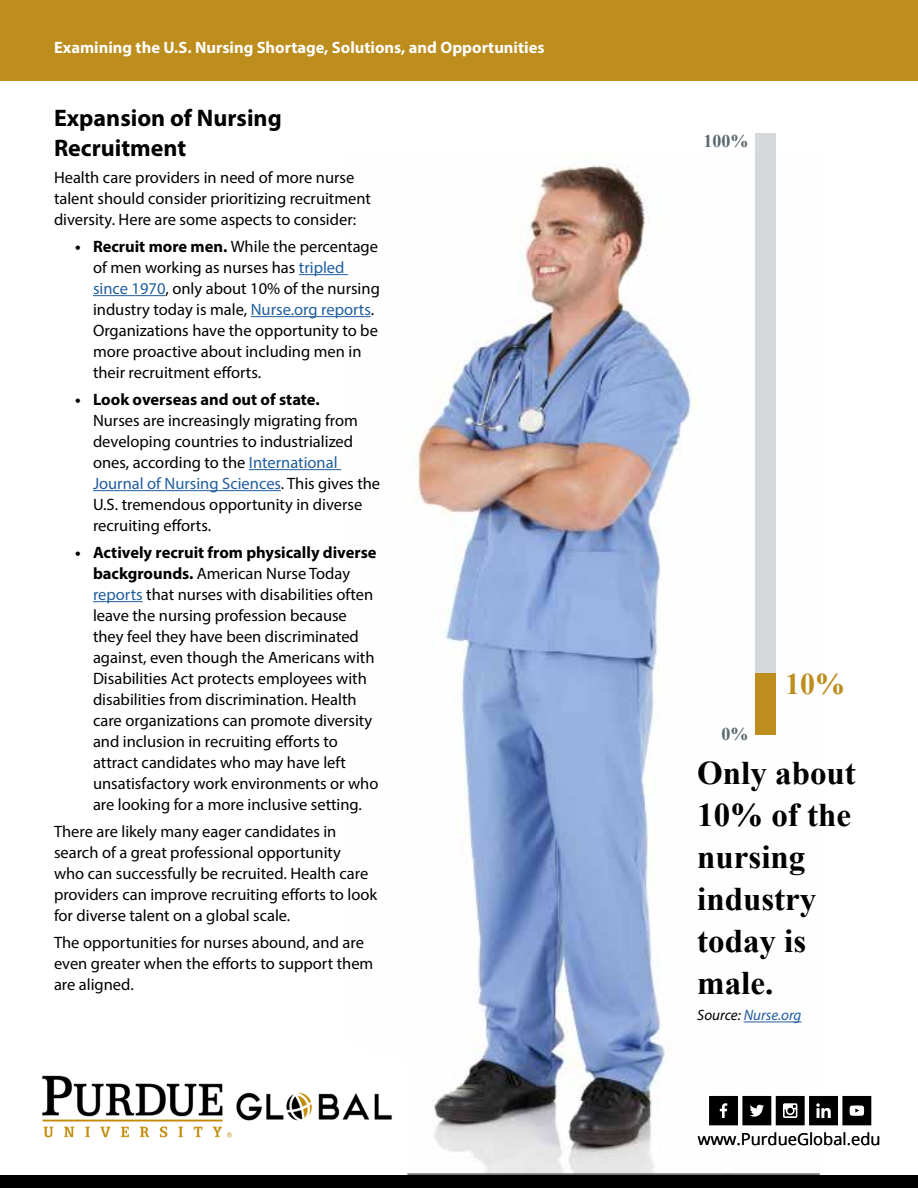
<style>
.page{position:relative;width:918px;height:1188px;background:#fff}
.page>*{position:absolute;margin:0;border:0;box-sizing:border-box;transform-origin:0 0}
.t1{font:700 33px/42px "Times New Roman";color:#000}
.t2{font:700 30px "Times New Roman";color:#bd8d1e}
.t3{font:700 24px/30px "Myriad Pro";color:#000}
.t4{font:700 18px "Times New Roman";color:#5b6870}
.t5{font:16.5px/21px "Myriad Pro";color:#000}
.t6{font:700 16.5px "Myriad Pro";color:#fff}
.t7{font:700 16.5px "Myriad Pro";color:#000}
.t8{font:16.5px "Open Sans";color:#000}
.t9{font:italic 15px "Myriad Pro";color:#215e9e}
.s1{font-weight:700}
.s2{color:#215e9e}
.s3{color:#000}
</style>
<div class="page">
<div style="left:0;top:0;width:918px;height:81px;background:#bd8d1e"></div>
<img style="left:350px;top:165px;width:470px;height:1010px">
<hr style="left:299px;top:274px;width:49px;height:1px;background:#215e9e">
<hr style="left:93px;top:295px;width:72px;height:1px;background:#215e9e">
<hr style="left:251px;top:316px;width:120px;height:1px;background:#215e9e">
<hr style="left:249px;top:469px;width:92px;height:1px;background:#215e9e">
<hr style="left:93px;top:490px;width:188px;height:1px;background:#215e9e">
<hr style="left:93px;top:601px;width:50px;height:1px;background:#215e9e">
<div style="left:755px;top:133px;width:21px;height:601px;background:#d5d8da"></div>
<div style="left:755px;top:673px;width:21px;height:61px;background:#bd8d1e"></div>
<hr style="left:744px;top:1022px;width:58px;height:1px;background:#215e9e">
<div style="left:0;top:1175px;width:918px;height:13px;background:#000"></div>
<img style="left:42px;top:1075px;width:350px;height:67px">
<svg style="left:709px;top:1096px;width:162px;height:29px"></svg>
<p class="t6" style="left:54px;top:37px;width:492px">Examining the U.S. Nursing Shortage, Solutions, and Opportunities</p>
<h3 class="t3" style="left:54px;top:102px;width:229px">Expansion of Nursing<br>Recruitment</h3>
<p class="t5" style="left:54px;top:167px;width:319px">Health care providers in need of more nurse talent should consider prioritizing recruitment diversity. Here are some aspects to consider:</p>
<p class="t5" style="left:93px;top:236px;width:288px;text-indent:-18px"><span class="s1">• Recruit more men.</span> While the percentage of men working as nurses has <span class="s2">tripled since 1970</span>, only about 10% of the nursing industry today is male, <span class="s2">Nurse.org reports</span>.<br>Organizations have the opportunity to be more proactive about including men in their recruitment eforts.</p>
<p class="t7" style="left:75px;top:389px;width:246px">• Look overseas and out of state.</p>
<p class="t5" style="left:93px;top:410px;width:289px">Nurses are increasingly migrating from developing countries to industrialized ones, according to the <span class="s2">International Journal of Nursing Sciences</span>. This gives the U.S. tremendous opportunity in diverse recruiting eforts.</p>
<p class="t5" style="left:93px;top:542px;width:287px;text-indent:-18px"><span class="s1">• Actively recruit from physically diverse backgrounds.</span> American Nurse Today <span class="s2">reports</span> that nurses with disabilities often leave the nursing profession because they feel they have been discriminated against, even though the Americans with Disabilities Act protects employees with disabilities from discrimination. Health care organizations can promote diversity and inclusion in recruiting eforts to attract candidates who may have left unsatisfactory work environments or who are looking for a more inclusive setting.</p>
<p class="t5" style="left:54px;top:821px;width:325px">There are likely many eager candidates in search of a great professional opportunity<br>who can successfully be recruited. Health care providers can improve recruiting eforts to look for diverse talent on a global scale.</p>
<p class="t5" style="left:54px;top:932px;width:321px">The opportunities for nurses abound, and are even greater when the eforts to support them are aligned.</p>
<p class="t4" style="left:704px;top:129px;width:46px">100%</p>
<p class="t4" style="left:722px;top:721px;width:28px">0%</p>
<h2 class="t2" style="left:785px;top:663px;width:61px">10%</h2>
<h1 class="t1" style="left:697px;top:751px;width:160px">Only about<br>10% of the nursing industry today is male.</h1>
<p class="t9" style="left:697px;top:1006px;width:106px"><span class="s3">Source:</span> Nurse.org</p>
<p class="t8" style="left:698px;top:1127px;width:184px">www.PurdueGlobal.edu</p>
</div>
